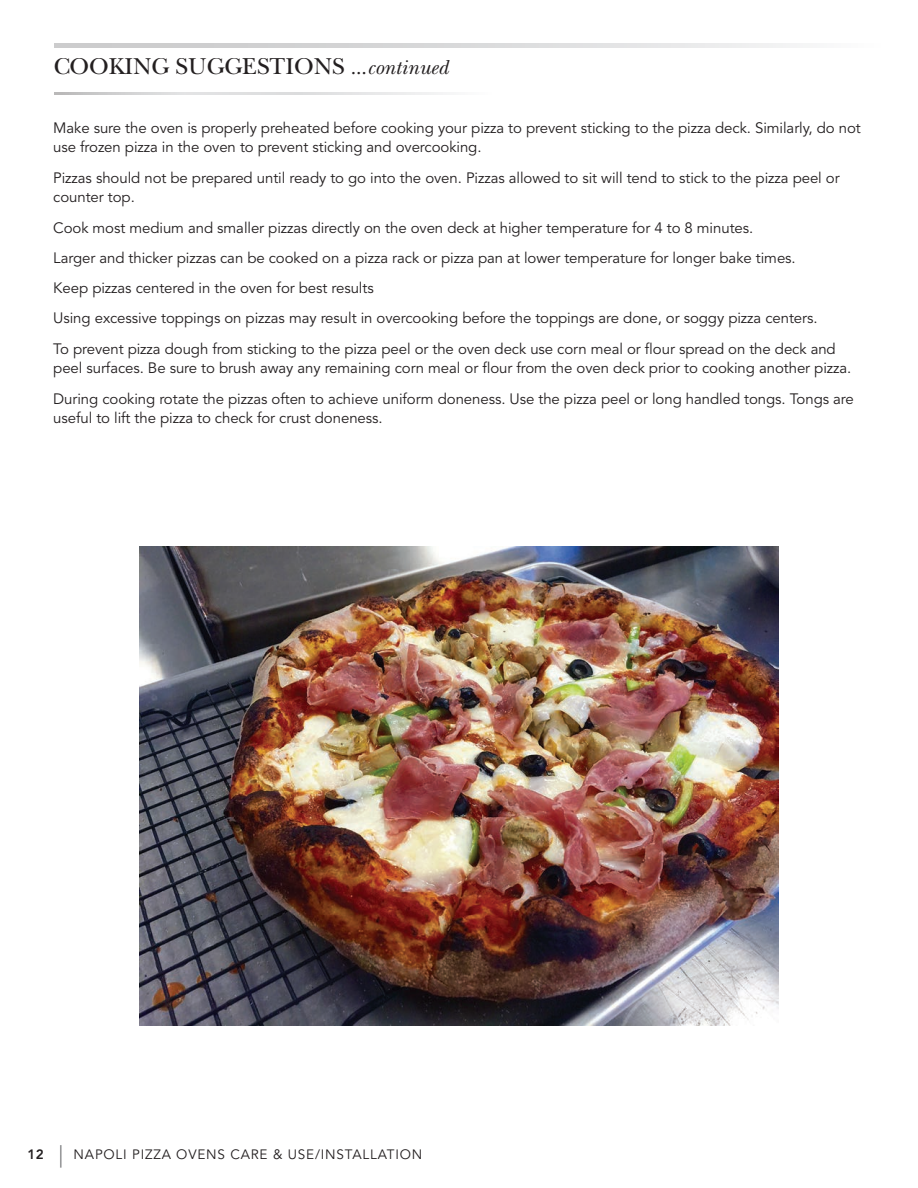
<style>
.page{position:relative;width:918px;height:1188px;background:#fff}
.page>*{position:absolute;margin:0;border:0;box-sizing:border-box;transform-origin:0 0}
.t1{font:24px "New Baskerville";color:#231f20}
.BODY_COPY_Avenir_boo{font:15px/19.5px "Avenir";letter-spacing:-.005em;color:#231f20}
.t2{font:13.5px "Avenir";letter-spacing:.06em;color:#231f20}
.s1{font-size:21px}
.s2{font-style:italic;font-size:21px}
.s3{font-weight:800}
.s4{font-weight:300;font-size:22.5px;color:#6c6d70}
</style>
<div class="page">
<svg style="left:54px;top:43px;width:746px;height:4px"></svg>
<svg style="left:54px;top:93px;width:389px;height:1px"></svg>
<img style="left:139px;top:547px;width:640px;height:479px">
<h1 class="t1" style="left:53px;top:53px;width:397px">COOKING SUGGESTIONS <span class="s1">...</span><span class="s2">continued</span></h1>
<p class="BODY_COPY_Avenir_boo" style="left:53px;top:118px;width:809px">Make sure the oven is properly preheated before cooking your pizza to prevent sticking to the pizza deck. Similarly, do not use frozen pizza in the oven to prevent sticking and overcooking.</p>
<p class="BODY_COPY_Avenir_boo" style="left:53px;top:168px;width:788px">Pizzas should not be prepared until ready to go into the oven. Pizzas allowed to sit will tend to stick to the pizza peel or counter top.</p>
<p class="BODY_COPY_Avenir_boo" style="left:53px;top:218px;width:702px">Cook most medium and smaller pizzas directly on the oven deck at higher temperature for 4 to 8 minutes.</p>
<p class="BODY_COPY_Avenir_boo" style="left:53px;top:248px;width:744px">Larger and thicker pizzas can be cooked on a pizza rack or pizza pan at lower temperature for longer bake times.</p>
<p class="BODY_COPY_Avenir_boo" style="left:53px;top:279px;width:322px">Keep pizzas centered in the oven for best results</p>
<p class="BODY_COPY_Avenir_boo" style="left:53px;top:309px;width:766px">Using excessive toppings on pizzas may result in overcooking before the toppings are done, or soggy pizza centers.</p>
<p class="BODY_COPY_Avenir_boo" style="left:53px;top:339px;width:800px">To prevent pizza dough from sticking to the pizza peel or the oven deck use corn meal or flour spread on the deck and peel surfaces. Be sure to brush away any remaining corn meal or flour from the oven deck prior to cooking another pizza.</p>
<p class="BODY_COPY_Avenir_boo" style="left:53px;top:389px;width:802px">During cooking rotate the pizzas often to achieve uniform doneness. Use the pizza peel or long handled tongs. Tongs are useful to lift the pizza to check for crust doneness.</p>
<p class="t2" style="left:27px;top:1147px;width:397px"><span class="s3">12</span> <span class="s4">|</span> NAPOLI PIZZA OVENS CARE &amp; USE/INSTALLATION</p>
</div>
